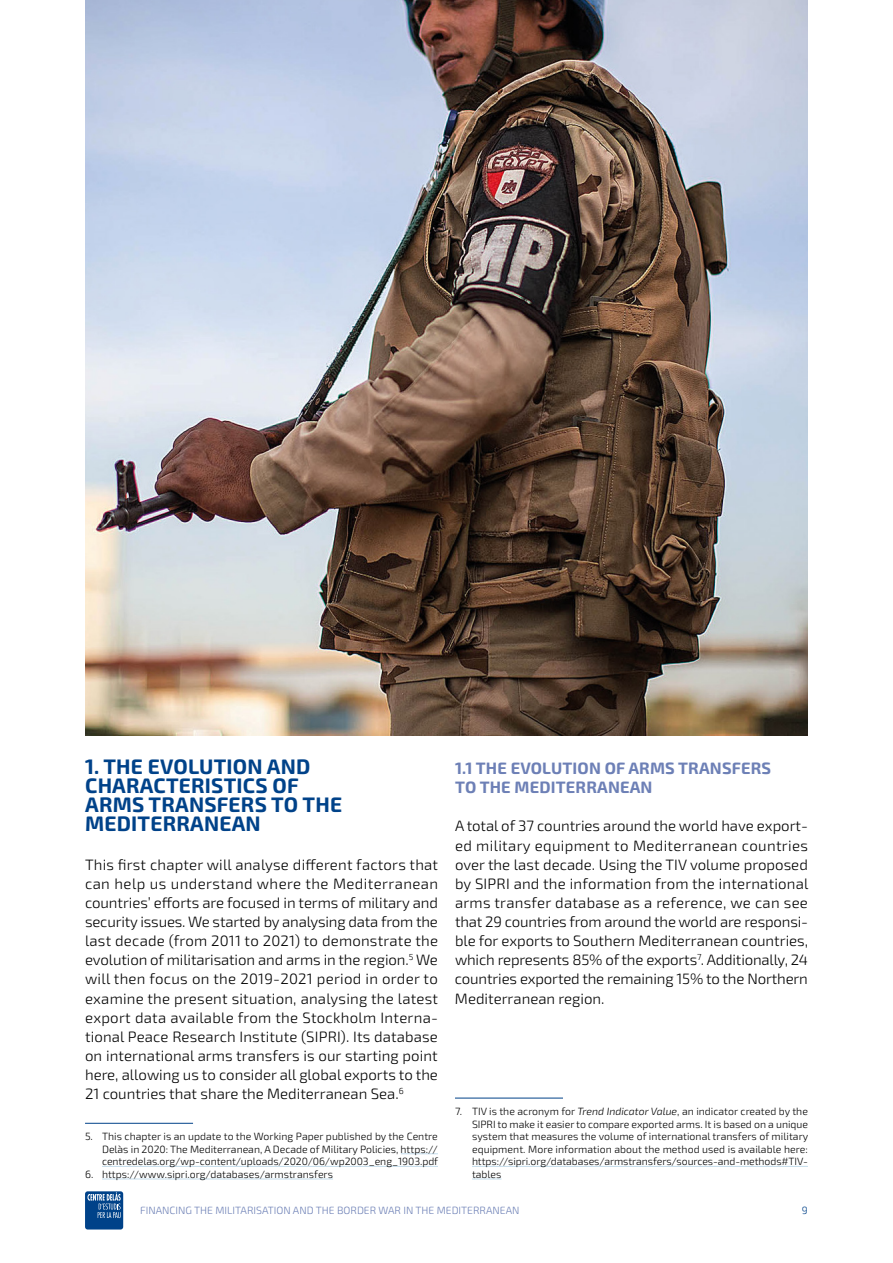
<style>
.page{position:relative;width:893px;height:1263px;background:#fff}
.page>*{position:absolute;margin:0;border:0;box-sizing:border-box;transform-origin:0 0}
.t1{font:700 21px/19.2px "Exo 2.0";letter-spacing:.01em;color:#004289}
.t2{font:700 16.5px/19.2px "Exo 2.0";letter-spacing:.01em;color:#6d80b6}
.t3{font:300 15px/19.2px "Exo 2.0";color:#000;text-align:justify}
.t4{font:300 10.5px/12.6px "Exo 2.0";letter-spacing:-.005em;color:#000;text-align:justify}
.t5{font:300 10.5px "Exo 2.0";color:#6d80b6}
.t6{font:300 10.5px "Exo 2.0";color:#004289}
.s1{font-style:italic}
</style>
<div class="page">
<div style="left:85px;top:1191px;width:38px;height:38px;background:#004289;border-radius:3px"></div>
<svg style="left:87px;top:1192px;width:34px;height:26px"></svg>
<hr style="left:85px;top:1123px;width:108px;height:1px;background:#004289">
<hr style="left:401px;top:1153px;width:37px;height:1px;background:#c3dcec">
<hr style="left:102px;top:1166px;width:336px;height:1px;background:#c3dcec">
<hr style="left:102px;top:1178px;width:231px;height:1px;background:#c3dcec">
<hr style="left:455px;top:1098px;width:108px;height:1px;background:#004289">
<hr style="left:472px;top:1166px;width:336px;height:1px;background:#c3dcec">
<svg style="left:472px;top:1178px;width:29px;height:1px"></svg>
<img style="left:85px;top:0;width:723px;height:736px">
<h1 class="t1" style="left:85px;top:757px;width:259px">1. THE EVOLUTION AND<br>CHARACTERISTICS OF<br>ARMS TRANSFERS TO THE<br>MEDITERRANEAN</h1>
<p class="t3" style="left:85px;top:855px;width:355px">This first chapter will analyse different factors that can help us understand where the Mediterranean countries’ efforts are focused in terms of military and security issues. We started by analysing data from the last decade (from 2011 to 2021) to demonstrate the evolution of militarisation and arms in the region.<sup>5</sup> We will then focus on the 2019-2021 period in order to examine the present situation, analysing the latest export data available from the Stockholm Interna&shy;tional Peace Research Institute (SIPRI). Its database on international arms transfers is our starting point here, allowing us to consider all global exports to the 21 countries that share the Mediterranean Sea.<sup>6</sup></p>
<p class="t4" style="left:102px;top:1130px;width:338px;text-indent:-17px">5. This chapter is an update to the Working Paper published by the Centre Delàs in 2020: The Mediterranean, A Decade of Military Policies, https:// centredelas.org/wp-content/uploads/2020/06/wp2003_eng_1903.pdf</p>
<p class="t4" style="left:85px;top:1168px;width:249px">6. https://www.sipri.org/databases/armstransfers</p>
<p class="t2" style="left:455px;top:759px;width:318px">1.1 THE EVOLUTION OF ARMS TRANSFERS<br>TO THE MEDITERRANEAN</p>
<p class="t3" style="left:455px;top:817px;width:355px">A total of 37 countries around the world have export&shy;ed military equipment to Mediterranean countries over the last decade. Using the TIV volume proposed by SIPRI and the information from the international arms transfer database as a reference, we can see that 29 countries from around the world are responsi&shy;ble for exports to Southern Mediterranean countries, which represents 85% of the exports<sup>7</sup>. Additionally, 24 countries exported the remaining 15% to the Northern Mediterranean region.</p>
<p class="t4" style="left:472px;top:1105px;width:338px;text-indent:-17px">7. TIV is the acronym for <span class="s1">Trend Indicator Value</span>, an indicator created by the SIPRI to make it easier to compare exported arms. It is based on a unique system that measures the volume of international transfers of military equipment. More information about the method used is available here: https://sipri.org/databases/armstransfers/sources-and-methods#TIV&shy;tables</p>
<p class="t5" style="left:140px;top:1204px;width:381px">FINANCING THE MILITARISATION AND THE BORDER WAR IN THE MEDITERRANEAN</p>
<p class="t6" style="left:802px;top:1204px;width:7px">9</p>
</div>
